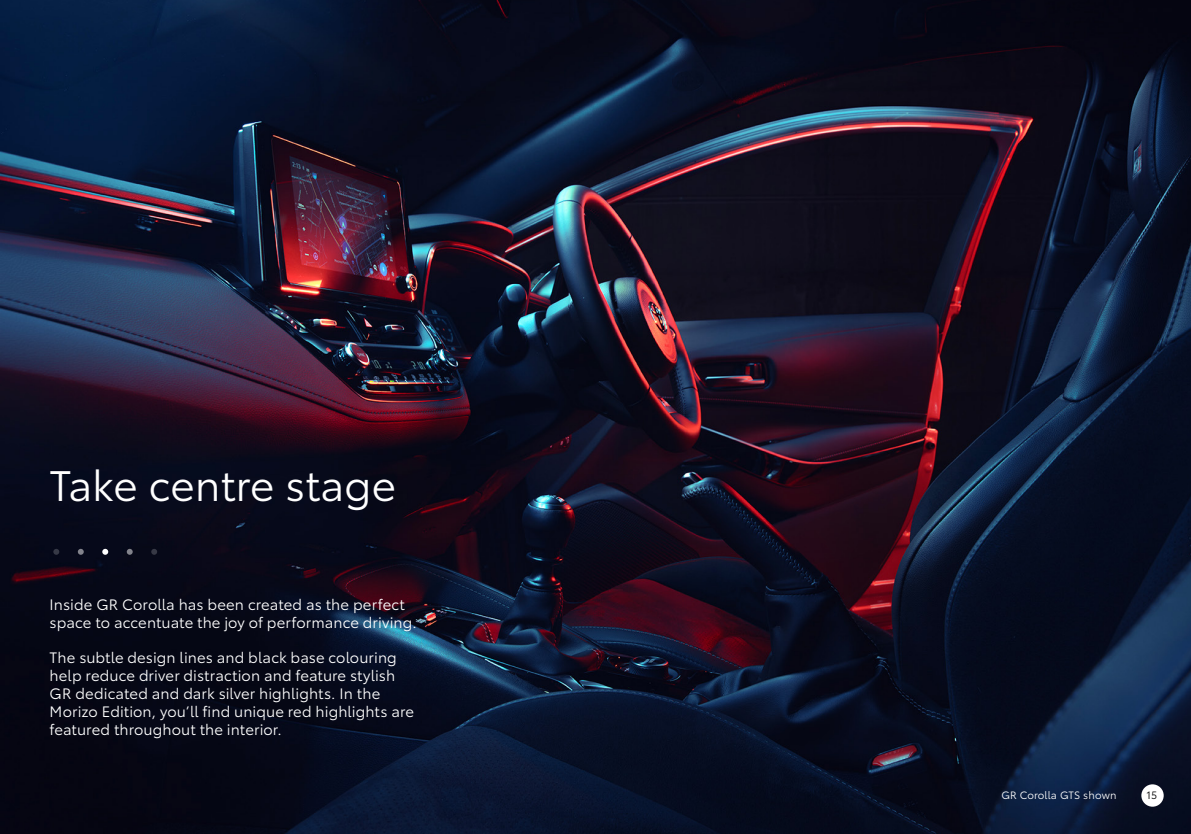
<style>
.page{position:relative;width:1191px;height:834px;background:#fff}
.page>*{position:absolute;margin:0;border:0;box-sizing:border-box;transform-origin:0 0}
.t1{font:42px "Toyota Type";color:#fff}
.t2{font:14.88px/17.8px "Toyota Type";letter-spacing:.005em;color:#fff}
.t3{font:10.5px "Toyota Type";letter-spacing:.015em;color:#fff}
.t4{font:10.5px "Toyota Type";color:#000}
</style>
<div class="page">
<img style="left:0;top:0;width:1191px;height:833px">
<svg style="left:53px;top:548px;width:6px;height:6px"></svg>
<svg style="left:78px;top:548px;width:6px;height:6px"></svg>
<svg style="left:102px;top:548px;width:6px;height:6px"></svg>
<svg style="left:127px;top:548px;width:6px;height:6px"></svg>
<svg style="left:151px;top:548px;width:6px;height:6px"></svg>
<div style="left:1141px;top:784px;width:22px;height:22px;background:#fff;border-radius:50%"></div>
<h1 class="t1" style="left:50px;top:455px;width:348px">Take centre stage</h1>
<p class="t2" style="left:50px;top:594px;width:369px">Inside GR Corolla has been created as the perfect space to accentuate the joy of performance driving.</p>
<p class="t2" style="left:50px;top:647px;width:366px">The subtle design lines and black base colouring help reduce driver distraction and feature stylish GR dedicated and dark silver highlights. In the Morizo Edition, you’ll find unique red highlights are featured throughout the interior.</p>
<p class="t3" style="left:1001px;top:787px;width:117px">GR Corolla GTS shown</p>
<p class="t4" style="left:1146px;top:787px;width:12px">15</p>
</div>
